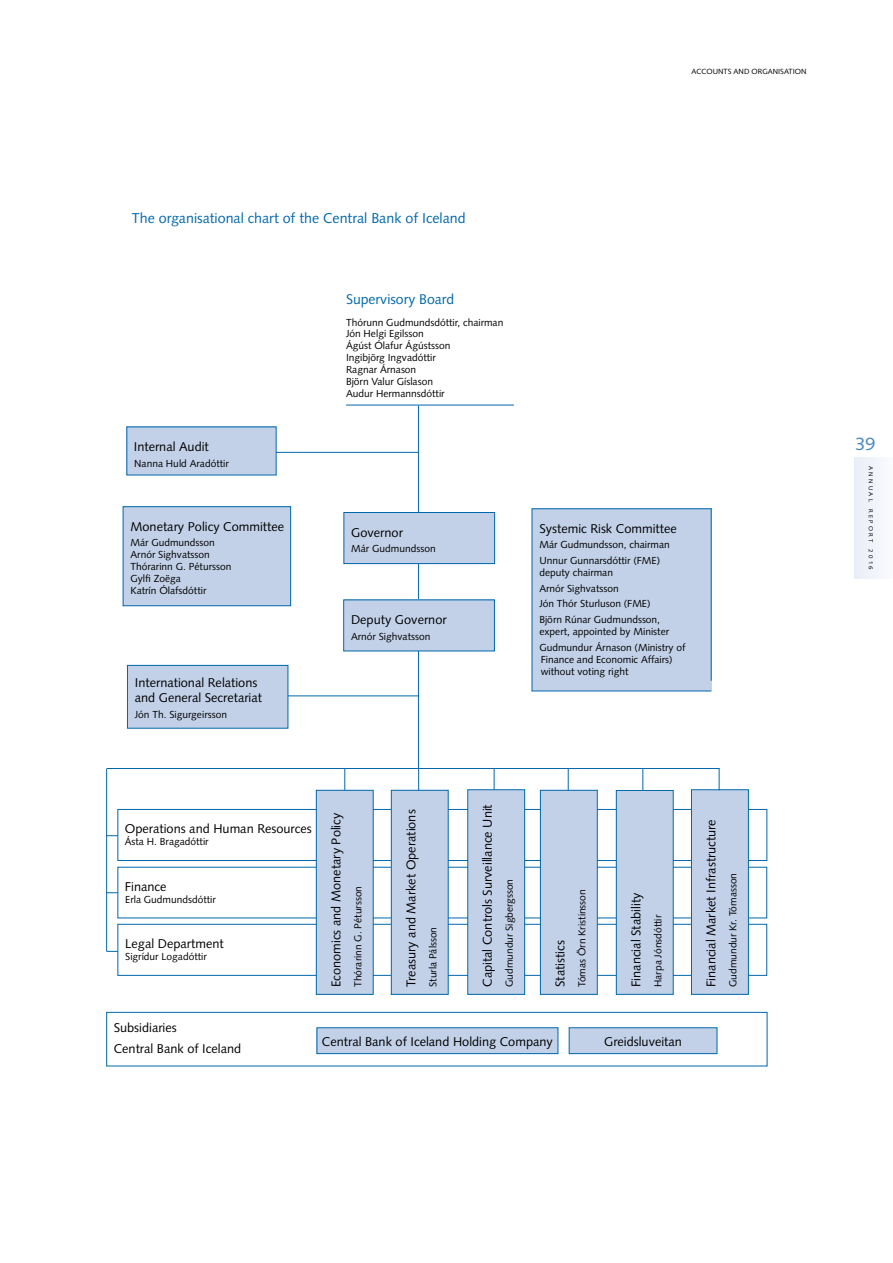
<style>
.page{position:relative;width:893px;height:1263px;background:#fff}
.page>*{position:absolute;margin:0;border:0;box-sizing:border-box;transform-origin:0 0}
.t1{font:18px "Syntax LT Std";color:#4686bf}
.t2{font:14.25px "Syntax LT Std";color:#0068ac}
.t3{font:14.1px "Syntax LT Std";color:#0068ac}
.t4{font:12.75px/21px "Syntax LT Std";color:#000}
.t5{font:10.2px/12px "Syntax LT Std";color:#000}
.t6{font:7.5px "Syntax LT Std";color:#000}
.t7{font:6px "Syntax LT Std";letter-spacing:.4em;color:#000}
</style>
<div class="page">
<div style="left:855px;top:458px;width:38px;height:120px;background:#f1f4fa"></div>
<svg style="left:106px;top:951px;width:12px;height:1px"></svg>
<div style="left:123px;top:507px;width:168px;height:99px;background:#c2d1e8"></div>
<div style="left:123px;top:506px;width:168px;height:100px;border:1px solid #0068ac"></div>
<div style="left:118px;top:809px;width:649px;height:52px;border:1px solid #0068ac"></div>
<div style="left:118px;top:924px;width:649px;height:51px;border:1px solid #0068ac"></div>
<div style="left:391px;top:790px;width:57px;height:204px;background:#c2d1e8"></div>
<div style="left:391px;top:790px;width:57px;height:204px;border:1px solid #0068ac"></div>
<div style="left:616px;top:790px;width:57px;height:204px;background:#c2d1e8"></div>
<div style="left:616px;top:790px;width:57px;height:204px;border:1px solid #0068ac"></div>
<div style="left:691px;top:790px;width:57px;height:204px;background:#c2d1e8"></div>
<div style="left:691px;top:789px;width:57px;height:205px;border:1px solid #0068ac"></div>
<div style="left:316px;top:790px;width:57px;height:204px;background:#c2d1e8"></div>
<div style="left:316px;top:790px;width:57px;height:204px;border:1px solid #0068ac"></div>
<div style="left:540px;top:790px;width:57px;height:204px;background:#c2d1e8"></div>
<div style="left:540px;top:790px;width:57px;height:204px;border:1px solid #0068ac"></div>
<hr style="left:107px;top:768px;width:612px;height:1px;background:#0068ac">
<svg style="left:344px;top:769px;width:1px;height:21px"></svg>
<svg style="left:494px;top:769px;width:1px;height:20px"></svg>
<svg style="left:568px;top:769px;width:1px;height:21px"></svg>
<svg style="left:642px;top:769px;width:1px;height:21px"></svg>
<hr style="left:106px;top:769px;width:1px;height:182px;background:#0068ac">
<div style="left:468px;top:790px;width:57px;height:204px;background:#c2d1e8"></div>
<div style="left:468px;top:789px;width:57px;height:205px;border:1px solid #0068ac"></div>
<svg style="left:719px;top:768px;width:1px;height:22px"></svg>
<svg style="left:418px;top:769px;width:1px;height:21px"></svg>
<div style="left:107px;top:1012px;width:660px;height:54px;border:1px solid #0068ac"></div>
<div style="left:317px;top:1028px;width:241px;height:25px;background:#c2d1e8"></div>
<div style="left:317px;top:1027px;width:241px;height:27px;border:1px solid #0068ac"></div>
<div style="left:569px;top:1028px;width:148px;height:25px;background:#c2d1e8"></div>
<div style="left:569px;top:1027px;width:148px;height:27px;border:1px solid #0068ac"></div>
<div style="left:127px;top:427px;width:149px;height:48px;background:#c2d1e8"></div>
<div style="left:127px;top:665px;width:161px;height:63px;background:#c2d1e8"></div>
<div style="left:127px;top:665px;width:161px;height:63px;border:1px solid #0068ac"></div>
<hr style="left:418px;top:405px;width:1px;height:363px;background:#0068ac">
<hr style="left:288px;top:695px;width:131px;height:1px;background:#0068ac">
<hr style="left:276px;top:452px;width:142px;height:1px;background:#0068ac">
<div style="left:344px;top:512px;width:151px;height:52px;background:#c2d1e8"></div>
<div style="left:344px;top:512px;width:151px;height:52px;border:1px solid #0068ac"></div>
<div style="left:344px;top:600px;width:150px;height:51px;background:#c2d1e8"></div>
<hr style="left:346px;top:405px;width:168px;height:1px;background:#0068ac">
<div style="left:532px;top:509px;width:179px;height:182px;background:#c2d1e8"></div>
<hr style="left:711px;top:508px;width:1px;height:173px;background:#0068ac">
<p class="t6" style="left:691px;top:67px;width:116px">ACCOUNTS AND ORGANISATION</p>
<h2 class="t2" style="left:132px;top:210px;width:335px">The organisational chart of the Central Bank of Iceland</h2>
<p class="t4" style="left:134px;top:436px;width:77px">Internal Audit</p>
<p class="t5" style="left:134px;top:457px;width:96px">Nanna Huld Aradóttir</p>
<p class="t4" style="left:130px;top:516px;width:155px">Monetary Policy Committee</p>
<p class="t5" style="left:130px;top:537px;width:102px">Már Gudmundsson<br>Arnór Sighvatsson<br>Thórarinn G. Pétursson<br>Gylfi Zoëga<br>Katrín Ólafsdóttir</p>
<p class="t4" style="left:135px;top:675px;width:129px;line-height:15px">International Relations and General Secretariat</p>
<p class="t5" style="left:135px;top:708px;width:94px">Jón Th. Sigurgeirsson</p>
<h3 class="t3" style="left:346px;top:291px;width:110px">Supervisory Board</h3>
<p class="t5" style="left:346px;top:316px;width:159px">Thórunn Gudmundsdóttir, chairman<br>Jón Helgi Egilsson<br>Ágúst Ólafur Ágústsson<br>Ingibjörg Ingvadóttir<br>Ragnar Árnason<br>Björn Valur Gíslason<br>Audur Hermannsdóttir</p>
<p class="t4" style="left:351px;top:522px;width:53px">Governor</p>
<p class="t5" style="left:351px;top:543px;width:86px">Már Gudmundsson</p>
<p class="t4" style="left:351px;top:609px;width:97px">Deputy Governor</p>
<p class="t5" style="left:351px;top:630px;width:81px">Arnór Sighvatsson</p>
<p class="t4" style="left:539px;top:518px;width:139px">Systemic Risk Committee</p>
<p class="t5" style="left:539px;top:537px;width:132px;line-height:15.6px">Már Gudmundsson, chairman<br>Unnur Gunnarsdóttir (FME)</p>
<p class="t5" style="left:539px;top:565px;width:122px;line-height:15.6px">deputy chairman<br>Arnór Sighvatsson<br>Jón Thór Sturluson (FME)<br>Björn Rúnar Gudmundsson,</p>
<p class="t5" style="left:539px;top:624px;width:148px;line-height:15.6px">expert, appointed by Minister<br>Gudmundur Árnason (Ministry of</p>
<p class="t5" style="left:541px;top:653px;width:133px">Finance and Economic Affairs) without voting right</p>
<p class="t4" style="left:125px;top:819px;width:188px">Operations and Human Resources</p>
<p class="t5" style="left:125px;top:836px;width:85px">Ásta H. Bragadóttir</p>
<p class="t4" style="left:125px;top:876px;width:43px">Finance</p>
<p class="t5" style="left:125px;top:894px;width:92px">Erla Gudmundsdóttir</p>
<p class="t4" style="left:125px;top:933px;width:100px">Legal Department</p>
<p class="t5" style="left:125px;top:951px;width:83px">Sigrídur Logadóttir</p>
<p class="t4" style="left:325px;top:987px;width:176px;rotate:-90deg">Economics and Monetary Policy</p>
<p class="t5" style="left:352px;top:987px;width:102px;rotate:-90deg">Thórarinn G. Pétursson</p>
<p class="t4" style="left:400px;top:987px;width:179px;rotate:-90deg">Treasury and Market Operations</p>
<p class="t5" style="left:427px;top:987px;width:62px;rotate:-90deg">Sturla Pálsson</p>
<p class="t4" style="left:477px;top:987px;width:184px;rotate:-90deg">Capital Controls Surveillance Unit</p>
<p class="t5" style="left:503px;top:987px;width:110px;rotate:-90deg">Gudmundur Sigbergsson</p>
<p class="t4" style="left:550px;top:987px;width:48px;rotate:-90deg">Statistics</p>
<p class="t5" style="left:576px;top:987px;width:99px;rotate:-90deg">Tómas Örn Kristinsson</p>
<p class="t4" style="left:625px;top:987px;width:96px;rotate:-90deg">Financial Stability</p>
<p class="t5" style="left:652px;top:987px;width:74px;rotate:-90deg">Harpa Jónsdóttir</p>
<p class="t4" style="left:701px;top:987px;width:169px;rotate:-90deg">Financial Market Infrastructure</p>
<p class="t5" style="left:727px;top:987px;width:115px;rotate:-90deg">Gudmundur Kr. Tómasson</p>
<p class="t4" style="left:114px;top:1017px;width:129px">Subsidiaries<br>Central Bank of Iceland</p>
<p class="t4" style="left:322px;top:1031px;width:232px">Central Bank of Iceland Holding Company</p>
<p class="t4" style="left:604px;top:1031px;width:79px">Greidsluveitan</p>
<h1 class="t1" style="left:855px;top:433px;width:22px">39</h1>
<p class="t7" style="left:874px;top:466px;width:105px;rotate:90deg">ANNUAL REPORT 2016</p>
</div>
